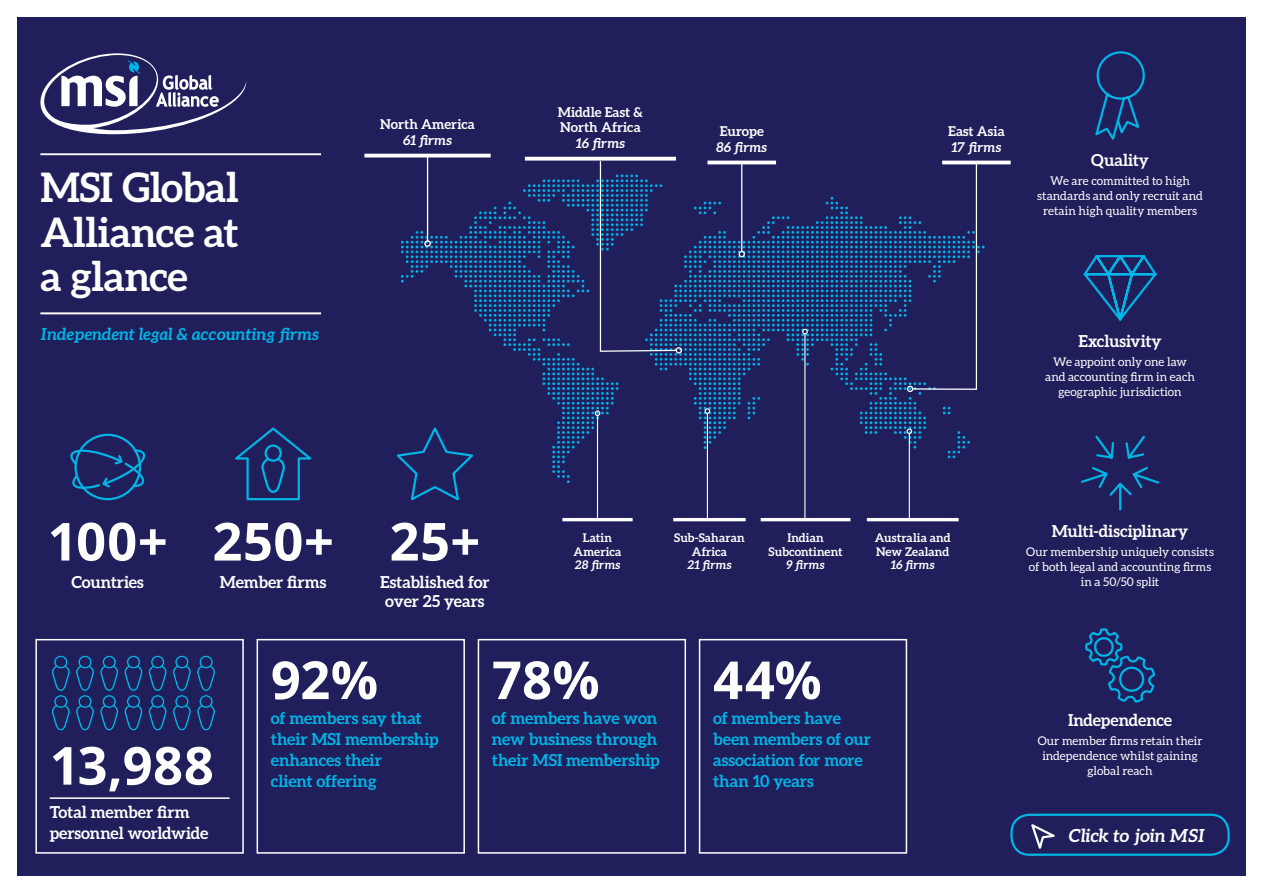
<style>
.page{position:relative;width:1263px;height:893px;background:#fff}
.page>*{position:absolute;margin:0;border:0;box-sizing:border-box;transform-origin:0 0}
.t1{font:700 52.5px "Open Sans";letter-spacing:.01em;color:#fff}
.t2{font:700 40.65px/44.4px "Aleo";letter-spacing:-.01em;color:#fff;text-align:justify}
.t3{font:italic 700 18px "Aleo";letter-spacing:-.01em;color:#fff}
.t4{font:700 16.5px/21px "Aleo";color:#00b5e5}
.t5{font:700 16.5px/21px "Aleo";color:#fff}
.t6{font:italic 700 16.5px "Aleo";color:#00b5e5}
.t7{font:700 13.5px/15.3px "Aleo";letter-spacing:.005em;color:#fff}
.t8{font:italic 700 13.5px "Aleo";letter-spacing:.005em;color:#fff}
.t9{font:12px/15px "Aleo";letter-spacing:.005em;color:#fff;text-align:center}
.t10{font:700 12px/13.5px "Aleo";letter-spacing:.01em;color:#fff;text-align:center}
.t11{font:italic 700 12px "Aleo";letter-spacing:.01em;color:#fff}
</style>
<div class="page">
<div style="left:17px;top:17px;width:1229px;height:859px;background:#201e5b"></div>
<hr style="left:364px;top:154px;width:127px;height:3px;background:#fff">
<hr style="left:427px;top:155px;width:1px;height:86px;background:#fff">
<hr style="left:942px;top:161px;width:69px;height:3px;background:#fff">
<hr style="left:50px;top:797px;width:180px;height:2px;background:#fff">
<div style="left:35px;top:639px;width:209px;height:215px;border:2px solid #fff"></div>
<div style="left:257px;top:639px;width:208px;height:215px;border:2px solid #fff"></div>
<div style="left:478px;top:639px;width:208px;height:215px;border:2px solid #fff"></div>
<div style="left:699px;top:639px;width:208px;height:215px;border:2px solid #fff"></div>
<svg style="left:40px;top:53px;width:206px;height:81px"></svg>
<div style="left:74px;top:434px;width:67px;height:66px;border:2px solid #00b5e5;border-radius:50%"></div>
<svg style="left:71px;top:446px;width:75px;height:45px"></svg>
<hr style="left:40px;top:153px;width:281px;height:2px;background:#fff">
<hr style="left:40px;top:312px;width:281px;height:2px;background:#fff">
<hr style="left:525px;top:157px;width:151px;height:4px;background:#fff">
<svg style="left:52px;top:655px;width:163px;height:76px"></svg>
<svg style="left:1081px;top:435px;width:79px;height:76px"></svg>
<svg style="left:1083px;top:255px;width:74px;height:66px"></svg>
<svg style="left:1095px;top:51px;width:50px;height:89px"></svg>
<svg style="left:1085px;top:628px;width:70px;height:75px"></svg>
<hr style="left:673px;top:518px;width:73px;height:3px;background:#fff">
<hr style="left:761px;top:518px;width:89px;height:3px;background:#fff">
<hr style="left:597px;top:415px;width:1px;height:106px;background:#fff">
<hr style="left:707px;top:413px;width:1px;height:108px;background:#fff">
<hr style="left:804px;top:334px;width:1px;height:186px;background:#fff">
<hr style="left:867px;top:518px;width:92px;height:3px;background:#fff">
<hr style="left:909px;top:434px;width:1px;height:87px;background:#fff">
<hr style="left:562px;top:518px;width:71px;height:3px;background:#fff">
<svg style="left:235px;top:427px;width:77px;height:74px"></svg>
<div style="left:265px;top:444px;width:17px;height:18px;border:2px solid #00b5e5;border-radius:50%"></div>
<svg style="left:396px;top:160px;width:589px;height:343px"></svg>
<div style="left:1010px;top:814px;width:220px;height:42px;border:2px solid #00b5e5;border-radius:18px"></div>
<svg style="left:1029px;top:824px;width:32px;height:31px"></svg>
<h2 class="t2" style="left:40px;top:165px;width:200px">MSI Global Alliance at a glance</h2>
<h3 class="t6" style="left:40px;top:324px;width:280px">Independent legal &amp; accounting firms</h3>
<p class="t7" style="left:380px;top:117px;width:96px">North America</p>
<p class="t8" style="left:403px;top:132px;width:51px">61 firms</p>
<p class="t7" style="left:558px;top:104px;width:87px">Middle East &amp;<br>North Africa</p>
<p class="t8" style="left:576px;top:135px;width:51px">16 firms</p>
<p class="t7" style="left:720px;top:124px;width:46px">Europe</p>
<p class="t8" style="left:716px;top:139px;width:53px">86 firms</p>
<p class="t7" style="left:948px;top:124px;width:58px">East Asia</p>
<p class="t8" style="left:951px;top:139px;width:51px">17 firms</p>
<h3 class="t5" style="left:1091px;top:149px;width:59px">Quality</h3>
<p class="t9" style="left:1037px;top:173px;width:167px">We are committed to high standards and only recruit and retain high quality members</p>
<h3 class="t5" style="left:1078px;top:330px;width:85px">Exclusivity</h3>
<p class="t9" style="left:1045px;top:354px;width:151px">We appoint only one law and accounting firm in each geographic jurisdiction</p>
<h1 class="t1" style="left:48px;top:504px;width:122px">100+</h1>
<h3 class="t5" style="left:71px;top:571px;width:74px">Countries</h3>
<h1 class="t1" style="left:212px;top:504px;width:123px">250+</h1>
<h3 class="t5" style="left:220px;top:571px;width:108px">Member firms</h3>
<h1 class="t1" style="left:389px;top:504px;width:92px">25+</h1>
<h3 class="t5" style="left:380px;top:572px;width:111px;line-height:19.5px;text-align:center">Established for over 25 years</h3>
<p class="t10" style="left:574px;top:531px;width:49px">Latin<br>America</p>
<p class="t11" style="left:574px;top:558px;width:47px">28 firms</p>
<p class="t10" style="left:674px;top:531px;width:72px">Sub-Saharan<br>Africa</p>
<p class="t11" style="left:687px;top:558px;width:46px">21 firms</p>
<p class="t10" style="left:769px;top:531px;width:75px">Indian<br>Subcontinent</p>
<p class="t11" style="left:786px;top:558px;width:40px">9 firms</p>
<p class="t10" style="left:875px;top:531px;width:77px;text-align:left">Australia and<br>New Zealand</p>
<p class="t11" style="left:891px;top:558px;width:45px">16 firms</p>
<h1 class="t1" style="left:50px;top:728px;width:166px">13,988</h1>
<h3 class="t5" style="left:50px;top:802px;width:160px">Total member firm personnel worldwide</h3>
<h1 class="t1" style="left:271px;top:643px;width:109px">92%</h1>
<h3 class="t4" style="left:271px;top:708px;width:169px">of members say that their MSI membership enhances their<br>client offering</h3>
<h1 class="t1" style="left:492px;top:643px;width:109px">78%</h1>
<h3 class="t4" style="left:492px;top:708px;width:169px">of members have won new business through their MSI membership</h3>
<h1 class="t1" style="left:713px;top:643px;width:110px">44%</h1>
<h3 class="t4" style="left:713px;top:708px;width:159px">of members have been members of our association for more than 10 years</h3>
<h3 class="t5" style="left:1052px;top:520px;width:138px">Multi-disciplinary</h3>
<p class="t9" style="left:1026px;top:544px;width:189px">Our membership uniquely consists of both legal and accounting firms in a 50/50 split</p>
<h3 class="t5" style="left:1068px;top:709px;width:106px">Independence</h3>
<p class="t9" style="left:1038px;top:733px;width:166px">Our member firms retain their independence whilst gaining global reach</p>
<h3 class="t3" style="left:1069px;top:825px;width:138px">Click to join MSI</h3>
</div>
